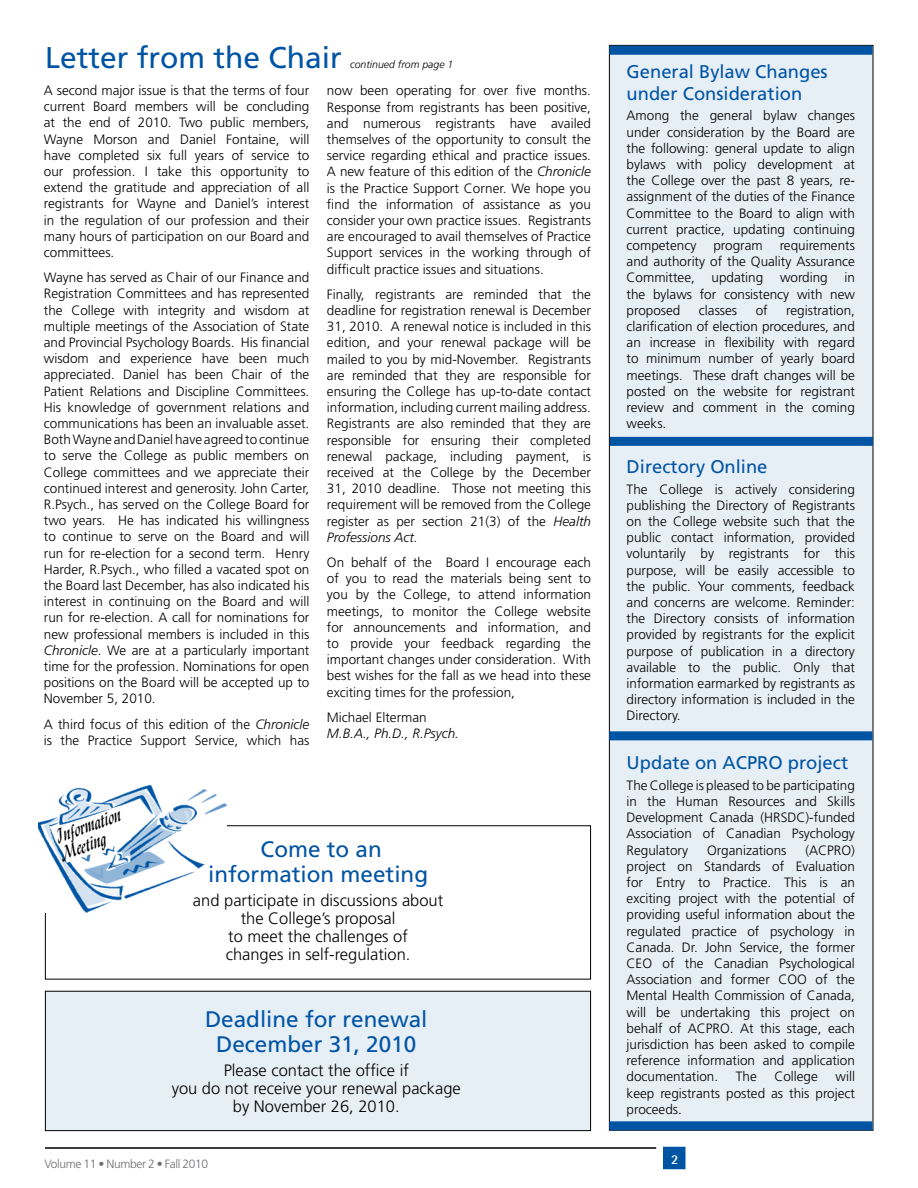
<style>
.page{position:relative;width:918px;height:1188px;background:#fff}
.page>*{position:absolute;margin:0;border:0;box-sizing:border-box;transform-origin:0 0}
.t1{font:30px "Frutiger";color:#0054a4}
.t2{font:22.5px/24.8px "Frutiger";color:#0054a4;text-align:center}
.t3{font:18.3px/21.5px "Frutiger";color:#0054a4}
.t4{font:18px/18px "Lydian Cursive BT";color:#000;scale:.9 1}
.t5{font:300 16.5px/18.1px "Frutiger";color:#000;text-align:center}
.t6{font:300 13.5px/16.2px "Frutiger";color:#000;text-align:justify}
.t7{font:italic 300 13.5px "Frutiger";color:#000}
.t8{font:700 13.5px "Rotis Semi Sans Std";color:#fff}
.t9{font:300 12px "Frutiger";letter-spacing:-.03em;color:#6d6e71}
.t10{font:italic 300 10.5px "Frutiger";color:#000}
.s1{font-style:italic}
</style>
<div class="page">
<div style="left:663px;top:1147px;width:23px;height:22px;background:#0054a4"></div>
<hr style="left:45px;top:1147px;width:611px;height:2px;background:#000">
<img style="left:38px;top:785px;width:188px;height:127px">
<svg style="left:55px;top:806px;width:76px;height:57px"></svg>
<div style="left:45px;top:991px;width:546px;height:140px;background:#e6eef6"></div>
<div style="left:45px;top:991px;width:546px;height:140px;border:1px solid #000"></div>
<div style="left:609px;top:45px;width:264px;height:1085px;background:#e6eef6"></div>
<div style="left:609px;top:46px;width:263px;height:9px;background:#0054a4"></div>
<div style="left:609px;top:1121px;width:263px;height:9px;background:#0054a4"></div>
<div style="left:609px;top:731px;width:263px;height:9px;background:#0054a4"></div>
<div style="left:610px;top:437px;width:263px;height:9px;background:#0054a4"></div>
<h1 class="t1" style="left:45px;top:39px;width:298px">Letter from the Chair</h1>
<p class="t10" style="left:350px;top:58px;width:105px">continued from page 1</p>
<p class="t6" style="left:44px;top:82px;width:267px">A second major issue is that the terms of four current Board members will be concluding at the end of 2010. Two public members, Wayne Morson and Daniel Fontaine, will have completed six full years of service to our profession. I take this opportunity to extend the gratitude and appreciation of all registrants for Wayne and Daniel’s interest in the regulation of our profession and their many hours of participation on our Board and committees.</p>
<p class="t6" style="left:44px;top:269px;width:267px">Wayne has served as Chair of our Finance and Registration Committees and has represented the College with integrity and wisdom at multiple meetings of the Association of State and Provincial Psychology Boards. His financial wisdom and experience have been much appreciated. Daniel has been Chair of the Patient Relations and Discipline Committees.<br>His knowledge of government relations and communications has been an invaluable asset.<br>Both Wayne and Daniel have agreed to continue to serve the College as public members on College committees and we appreciate their continued interest and generosity. John Carter, R.Psych., has served on the College Board for two years. He has indicated his willingness to continue to serve on the Board and will run for re-election for a second term. Henry Harder, R.Psych., who filled a vacated spot on the Board last December, has also indicated his interest in continuing on the Board and will run for re-election. A call for nominations for new professional members is included in this <span class="s1">Chronicle</span>. We are at a particularly important time for the profession. Nominations for open positions on the Board will be accepted up to November 5, 2010.</p>
<p class="t6" style="left:44px;top:716px;width:267px">A third focus of this edition of the <span class="s1">Chronicle </span>is the Practice Support Service, which has</p>
<p class="t6" style="left:327px;top:83px;width:266px">now been operating for over five months.<br>Response from registrants has been positive, and numerous registrants have availed themselves of the opportunity to consult the service regarding ethical and practice issues.<br>A new feature of this edition of the <span class="s1">Chronicle </span>is the Practice Support Corner. We hope you find the information of assistance as you consider your own practice issues. Registrants are encouraged to avail themselves of Practice Support services in the working through of difficult practice issues and situations.</p>
<p class="t6" style="left:327px;top:286px;width:266px">Finally, registrants are reminded that the deadline for registration renewal is December 31, 2010. A renewal notice is included in this edition, and your renewal package will be mailed to you by mid-November. Registrants are reminded that they are responsible for ensuring the College has up-to-date contact information, including current mailing address.<br>Registrants are also reminded that they are responsible for ensuring their completed renewal package, including payment, is received at the College by the December 31, 2010 deadline. Those not meeting this requirement will be removed from the College register as per section 21(3) of the <span class="s1">Health Professions Act.</span></p>
<p class="t6" style="left:327px;top:554px;width:266px">On behalf of the Board I encourage each of you to read the materials being sent to you by the College, to attend information meetings, to monitor the College website for announcements and information, and to provide your feedback regarding the important changes under consideration. With best wishes for the fall as we head into these exciting times for the profession,</p>
<p class="t6" style="left:327px;top:709px;width:101px">Michael Elterman</p>
<p class="t7" style="left:327px;top:726px;width:134px">M.B.A., Ph.D., R.Psych.</p>
<h3 class="t4" style="left:54px;top:828px;width:77px;rotate:-20deg">Information<br>Meeting</h3>
<h2 class="t2" style="left:208px;top:837px;width:222px">Come to an information meeting</h2>
<p class="t5" style="left:193px;top:891px;width:252px">and participate in discussions about the College’s proposal<br>to meet the challenges of<br>changes in self-regulation.</p>
<h2 class="t2" style="left:205px;top:1007px;width:224px">Deadline for renewal<br>December 31, 2010</h2>
<p class="t5" style="left:172px;top:1061px;width:291px">Please contact the office if<br>you do not receive your renewal package by November 26, 2010.</p>
<p class="t9" style="left:45px;top:1157px;width:165px">Volume 11 • Number 2 • Fall 2010</p>
<h3 class="t3" style="left:627px;top:61px;width:203px">General Bylaw Changes under Consideration</h3>
<p class="t6" style="left:627px;top:108px;width:230px">Among the general bylaw changes under consideration by the Board are the following: general update to align bylaws with policy development at the College over the past 8 years, re&shy;assignment of the duties of the Finance Committee to the Board to align with current practice, updating continuing competency</p>
<p class="t6" style="left:627px;top:237px;width:230px;text-indent:153px">requirements and authority of the Quality Assurance Committee, updating wording in the bylaws for consistency with new proposed</p>
<p class="t6" style="left:713px;top:237px;width:51px">program</p>
<p class="t6" style="left:699px;top:302px;width:40px">classes</p>
<p class="t6" style="left:756px;top:302px;width:14px">of</p>
<p class="t6" style="left:627px;top:302px;width:230px;text-indent:160px">registration, clarification of election procedures, and an increase in flexibility with regard to minimum number of yearly board meetings. These draft changes will be posted on the website for registrant review and comment in the coming weeks.</p>
<h3 class="t3" style="left:627px;top:456px;width:142px">Directory Online</h3>
<p class="t6" style="left:627px;top:481px;width:230px">The College is actively considering publishing the Directory of Registrants on the College website such that the public contact information, provided voluntarily by registrants for this purpose, will be easily accessible to the public. Your comments, feedback and concerns are welcome. Reminder: the Directory consists of information provided by registrants for the explicit purpose of publication in a directory available to the public. Only that information earmarked by registrants as directory information is included in the Directory.</p>
<h3 class="t3" style="left:627px;top:752px;width:223px">Update on ACPRO project</h3>
<p class="t6" style="left:627px;top:777px;width:230px">The College is pleased to be participating in the Human Resources and Skills Development Canada (HRSDC)-funded Association of Canadian Psychology Regulatory</p>
<p class="t6" style="left:627px;top:842px;width:230px;text-indent:179px">(ACPRO) project on Standards of Evaluation for Entry to Practice. This is an exciting project with the potential of providing useful information about the regulated practice of psychology in Canada. Dr. John Service, the former CEO of the Canadian Psychological Association and former COO of the Mental Health Commission of Canada, will be undertaking this project on behalf of ACPRO. At this stage, each jurisdiction has been asked to compile reference information and application documentation.</p>
<p class="t6" style="left:707px;top:842px;width:81px">Organizations</p>
<p class="t6" style="left:627px;top:1069px;width:230px;text-indent:209px">will keep registrants posted as this project proceeds.</p>
<p class="t6" style="left:736px;top:1069px;width:23px">The</p>
<p class="t6" style="left:774px;top:1069px;width:45px">College</p>
<p class="t8" style="left:671px;top:1151px;width:9px">2</p>
</div>
